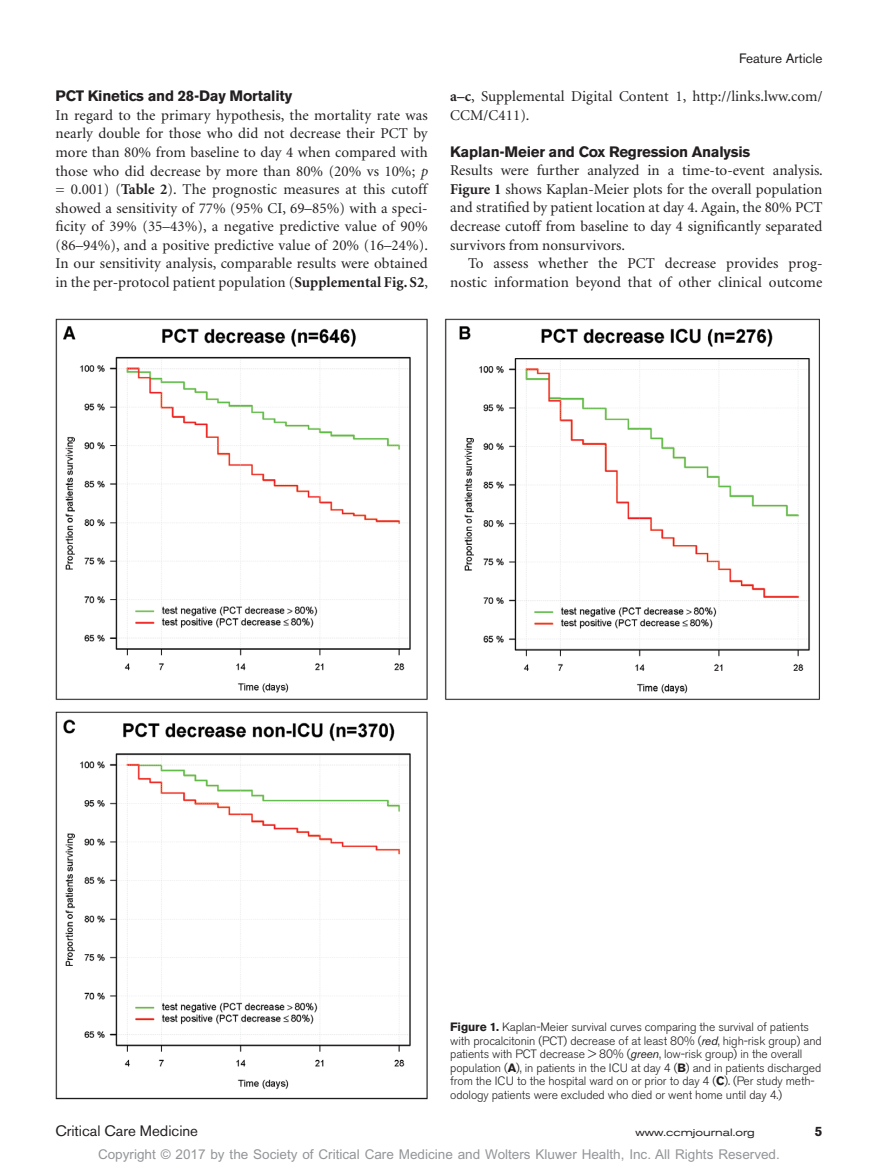
<style>
.page{position:relative;width:878px;height:1175px;background:#fff}
.page>*{position:absolute;margin:0;border:0;box-sizing:border-box;transform-origin:0 0}
.t1{font:15px/18.6px "Minion";letter-spacing:.005em;color:#231f20;text-align:justify}
.t2{font:700 15px "Akzidenz Grotesk BE";letter-spacing:-.015em;color:#231f20}
.t3{font:15px "Akzidenz Grotesk BE";color:#231f20}
.t4{font:13.5px "Arial MT Std";color:#939598}
.t5{font:13.5px "Akzidenz Grotesk BE";color:#231f20}
.t6{font:700 13.5px "Akzidenz Grotesk BE";color:#231f20}
.t7{font:300 12px/13.5px "Akzidenz Grotesk BE";letter-spacing:-.01em;color:#231f20}
.t8{font:expanded 10.5px "Akzidenz Grotesk BE";color:#231f20}
.s1{font-style:italic}
.s2{font-weight:700}
.s3{font-weight:400;font-style:italic}
</style>
<div class="page">
<img style="left:56px;top:319px;width:764px;height:780px">
<p class="t2" style="left:56px;top:87px;width:238px">PCT Kinetics and 28-Day Mortality</p>
<p class="t1" style="left:56px;top:106px;width:374px">In regard to the primary hypothesis, the mortality rate was nearly double for those who did not decrease their PCT by more than 80% from baseline to day 4 when compared with those who did decrease by more than 80% (20% vs 10%; <span class="s1">p </span>= 0.001) (<span class="s2">Table 2</span>). The prognostic measures at this cutoff showed a sensitivity of 77% (95% CI, 69–85%) with a speci&shy;ficity of 39% (35–43%), a negative predictive value of 90% (86–94%), and a positive predictive value of 20% (16–24%).<br>In our sensitivity analysis, comparable results were obtained in the per-protocol patient population (<span class="s2">Supplemental Fig. S2</span>,</p>
<p class="t5" style="left:739px;top:50px;width:85px">Feature Article</p>
<p class="t1" style="left:450px;top:88px;width:374px"><span class="s2">a–c</span>, Supplemental Digital Content 1, http://links.lww.com/<br>CCM/C411).</p>
<p class="t2" style="left:450px;top:143px;width:301px">Kaplan-Meier and Cox Regression Analysis</p>
<p class="t1" style="left:450px;top:162px;width:374px">Results were further analyzed in a time-to-event analysis.<br><span class="s2">Figure 1</span> shows Kaplan-Meier plots for the overall population and stratified by patient location at day 4. Again, the 80% PCT decrease cutoff from baseline to day 4 significantly separated survivors from nonsurvivors.</p>
<p class="t1" style="left:450px;top:255px;width:374px;text-align:right">To assess whether the PCT decrease provides prog&shy;nostic information beyond that of other clinical outcome</p>
<p class="t7" style="left:450px;top:1020px;width:373px"><span class="s2">Figure 1.</span> Kaplan-Meier survival curves comparing the survival of patients with procalcitonin (PCT) decrease of at least 80% (<span class="s3">red</span>, high-risk group) and patients with PCT decrease &gt; 80% (<span class="s3">green</span>, low-risk group) in the overall population (<span class="s2">A</span>), in patients in the ICU at day 4 (<span class="s2">B</span>) and in patients discharged from the ICU to the hospital ward on or prior to day 4 (<span class="s2">C</span>). (Per study meth&shy;odology patients were excluded who died or went home until day 4.)</p>
<p class="t3" style="left:56px;top:1121px;width:144px">Critical Care Medicine</p>
<p class="t8" style="left:635px;top:1126px;width:121px">www.ccmjournal.org</p>
<p class="t6" style="left:814px;top:1123px;width:9px">5</p>
<p class="t4" style="left:98px;top:1146px;width:683px">Copyright © 2017 by the Society of Critical Care Medicine and Wolters Kluwer Health, Inc. All Rights Reserved.</p>
</div>
